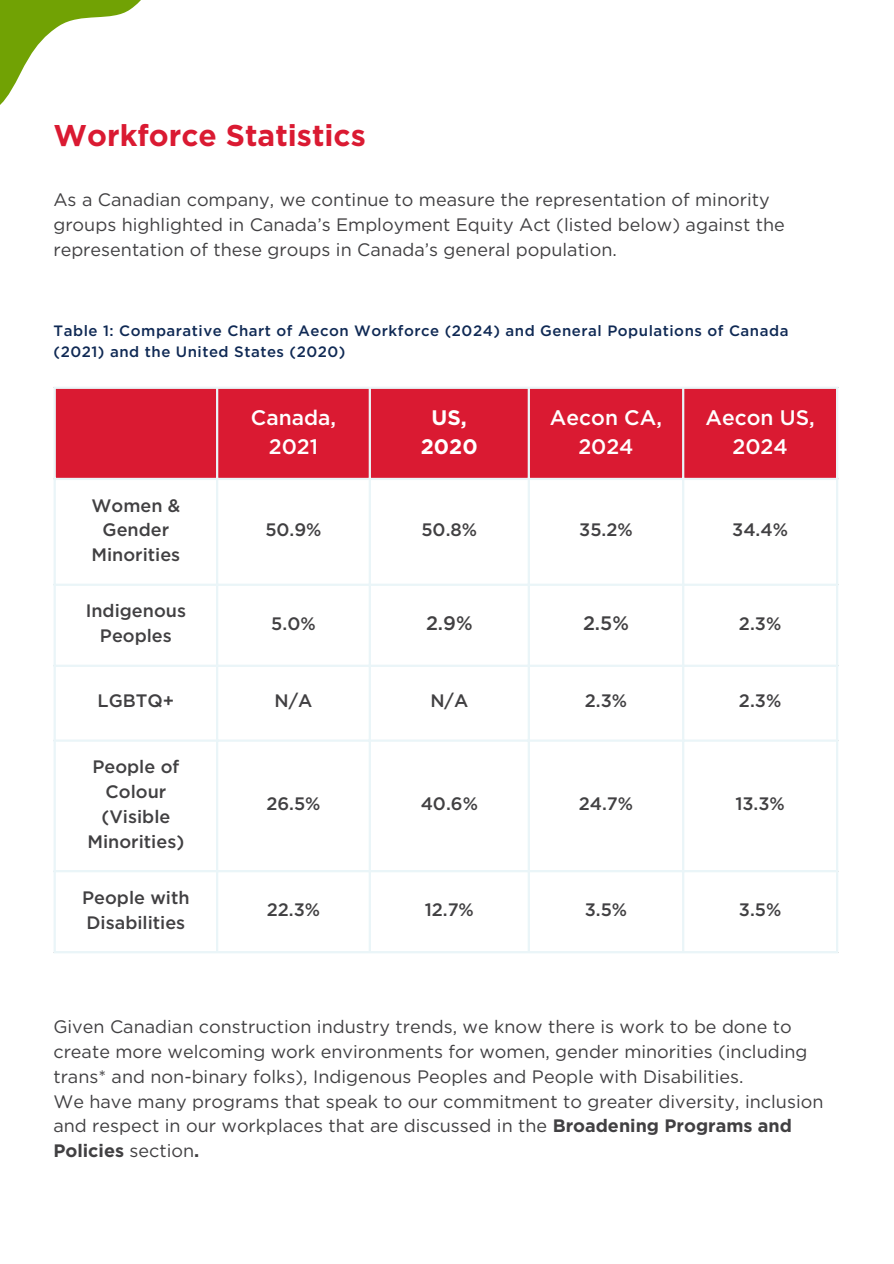
<style>
.page{position:relative;width:894px;height:1264px;background:#fff}
.page>*{position:absolute;margin:0;border:0;box-sizing:border-box;transform-origin:0 0}
.t1{font:700 30px "Gotham";color:#da1a32}
.t2{font:500 21px/29.2px "Gotham";color:#fff;text-align:center}
.t3{font:700 21px "Gotham";color:#fff}
.t4{font:500 19.5px "Gotham";color:#414042}
.t5{font:18px/24.8px "Gotham";color:#414042}
.t6{font:500 18px/24.8px "Gotham";color:#414042;text-align:center}
.t7{font:500 15px/20.2px "Gotham";letter-spacing:.035em;color:#0f2954}
.s1{font-weight:700}
</style>
<div class="page">
<div style="left:56px;top:389px;width:779px;height:89px;background:#da1a32"></div>
<hr style="left:54px;top:389px;width:2px;height:562px;background:#eaf5f8">
<hr style="left:216px;top:389px;width:2px;height:562px;background:#eaf5f8">
<hr style="left:368px;top:389px;width:3px;height:562px;background:#eaf5f8">
<hr style="left:527px;top:389px;width:3px;height:562px;background:#eaf5f8">
<hr style="left:682px;top:389px;width:2px;height:562px;background:#eaf5f8">
<hr style="left:835px;top:389px;width:3px;height:562px;background:#eaf5f8">
<hr style="left:54px;top:386px;width:784px;height:3px;background:#eaf5f8">
<hr style="left:54px;top:478px;width:784px;height:2px;background:#eaf5f8">
<hr style="left:54px;top:583px;width:784px;height:3px;background:#eaf5f8">
<hr style="left:54px;top:664px;width:784px;height:3px;background:#eaf5f8">
<hr style="left:54px;top:739px;width:784px;height:2px;background:#eaf5f8">
<hr style="left:54px;top:870px;width:784px;height:2px;background:#eaf5f8">
<hr style="left:54px;top:951px;width:784px;height:2px;background:#eaf5f8">
<svg style="left:0;top:0;width:141px;height:105px"></svg>
<p class="t1" style="left:54px;top:121px;width:313px">Workforce Statistics</p>
<p class="t5" style="left:53px;top:189px;width:732px">As a Canadian company, we continue to measure the representation of minority groups highlighted in Canada’s Employment Equity Act (listed below) against the representation of these groups in Canada’s general population.</p>
<p class="t7" style="left:54px;top:321px;width:736px">Table 1: Comparative Chart of Aecon Workforce (2024) and General Populations of Canada (2021) and the United States (2020)</p>
<p class="t6" style="left:91px;top:494px;width:90px">Women &amp;<br>Gender<br>Minorities</p>
<p class="t6" style="left:86px;top:599px;width:102px">Indigenous<br>Peoples</p>
<p class="t2" style="left:251px;top:404px;width:87px">Canada,<br>2021</p>
<h1 class="t3" style="left:431px;top:408px;width:37px">US,</h1>
<h2 class="t3" style="left:421px;top:437px;width:58px">2020</h2>
<p class="t2" style="left:549px;top:404px;width:114px">Aecon CA,<br>2024</p>
<p class="t2" style="left:705px;top:404px;width:111px">Aecon US,<br>2024</p>
<p class="t6" style="left:265px;top:518px;width:58px">50.9%</p>
<p class="t6" style="left:421px;top:518px;width:57px">50.8%</p>
<p class="t6" style="left:579px;top:518px;width:55px">35.2%</p>
<p class="t6" style="left:732px;top:518px;width:57px">34.4%</p>
<p class="t6" style="left:271px;top:612px;width:46px">5.0%</p>
<p class="t4" style="left:426px;top:614px;width:48px">2.9%</p>
<p class="t4" style="left:583px;top:614px;width:47px">2.5%</p>
<p class="t6" style="left:738px;top:612px;width:44px">2.3%</p>
<p class="t6" style="left:98px;top:689px;width:78px">LGBTQ+</p>
<p class="t6" style="left:274px;top:689px;width:39px">N/A</p>
<p class="t6" style="left:430px;top:689px;width:39px">N/A</p>
<p class="t6" style="left:584px;top:689px;width:44px">2.3%</p>
<p class="t6" style="left:738px;top:689px;width:44px">2.3%</p>
<p class="t6" style="left:87px;top:755px;width:98px">People of<br>Colour (Visible<br>Minorities)</p>
<p class="t6" style="left:82px;top:886px;width:109px;text-align:left">People with<br>Disabilities</p>
<p class="t6" style="left:266px;top:792px;width:56px">26.5%</p>
<p class="t6" style="left:420px;top:792px;width:59px">40.6%</p>
<p class="t6" style="left:578px;top:792px;width:56px">24.7%</p>
<p class="t6" style="left:735px;top:792px;width:51px">13.3%</p>
<p class="t6" style="left:267px;top:898px;width:55px">22.3%</p>
<p class="t6" style="left:424px;top:898px;width:51px">12.7%</p>
<p class="t6" style="left:584px;top:898px;width:44px">3.5%</p>
<p class="t6" style="left:738px;top:898px;width:44px">3.5%</p>
<p class="t5" style="left:53px;top:1015px;width:771px">Given Canadian construction industry trends, we know there is work to be done to create more welcoming work environments for women, gender minorities (including trans* and non-binary folks), Indigenous Peoples and People with Disabilities.<br>We have many programs that speak to our commitment to greater diversity, inclusion and respect in our workplaces that are discussed in the <span class="s1">Broadening Programs and Policies</span> section<span class="s1">.</span></p>
</div>
